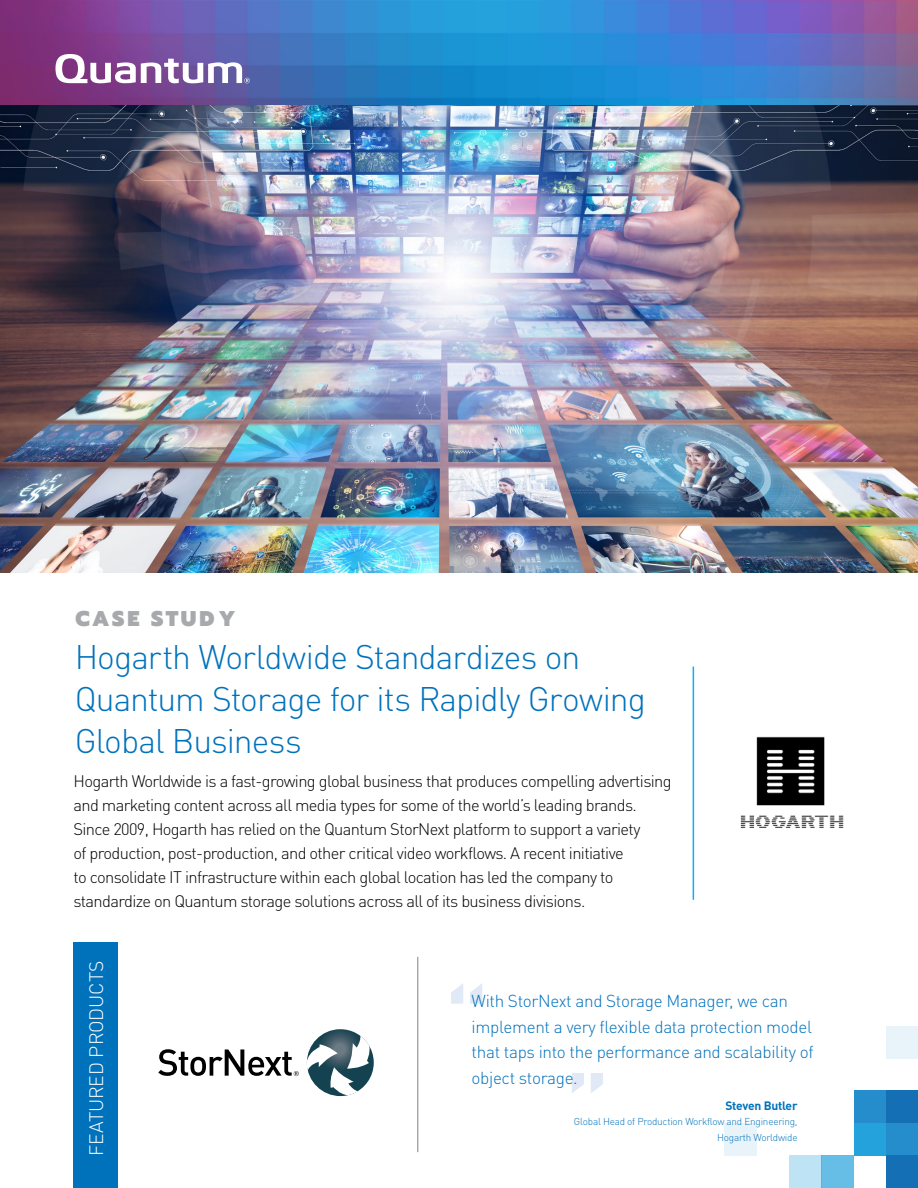
<style>
.page{position:relative;width:918px;height:1188px;background:#fff}
.page>*{position:absolute;margin:0;border:0;box-sizing:border-box;transform-origin:0 0}
.t1{font:700 90.15px "DIN Pro";color:#e1e8f6}
.t2{font:300 33.75px/42.2px "DIN Pro";letter-spacing:-.03em;color:#0072bc}
.t3{font:900 21.3px "Prompt";letter-spacing:.12em;color:#a7a9ac}
.t4{font:300 19.2px "DIN Pro";letter-spacing:-.01em;color:#fff}
.t5{font:300 17.1px/25.7px "DIN Pro";letter-spacing:-.02em;color:#0072bc}
.t6{font:300 16.5px/24px "DIN Pro";letter-spacing:-.04em;color:#000}
.t7{font:700 12.15px "DIN Pro";letter-spacing:-.02em;color:#0072bc}
.t8{font:300 9.9px/15.1px "DIN Pro";letter-spacing:-.02em;color:#0072bc;text-align:right}
</style>
<div class="page">
<img style="left:0;top:0;width:918px;height:106px">
<div style="left:73px;top:942px;width:45px;height:246px;background:#0072bc"></div>
<hr style="left:418px;top:957px;width:1px;height:195px;background:#808285">
<hr style="left:693px;top:667px;width:1px;height:233px;background:#00b6f1">
<svg style="left:56px;top:54px;width:194px;height:29px"></svg>
<img style="left:0;top:106px;width:918px;height:466px">
<img style="left:740px;top:736px;width:104px;height:92px">
<div style="left:854px;top:1091px;width:32px;height:32px;background:#258dcc"></div>
<div style="left:854px;top:1123px;width:32px;height:33px;background:#24a2dc"></div>
<div style="left:886px;top:1091px;width:32px;height:32px;background:#146fb5"></div>
<div style="left:886px;top:1123px;width:32px;height:33px;background:#258dcc"></div>
<div style="left:886px;top:1156px;width:32px;height:32px;background:#146fb5"></div>
<div style="left:822px;top:1156px;width:32px;height:32px;background:#66bee6"></div>
<div style="left:886px;top:1026px;width:32px;height:32px;background:#e9f3fa"></div>
<div style="left:789px;top:1156px;width:33px;height:32px;background:#bde3f4"></div>
<div style="left:724px;top:1123px;width:33px;height:33px;background:#e9f3fa"></div>
<svg style="left:307px;top:1029px;width:64px;height:67px"></svg>
<svg style="left:158px;top:1049px;width:141px;height:27px"></svg>
<p class="t3" style="left:76px;top:602px;width:161px">CASE STUDY</p>
<p class="t2" style="left:75px;top:633px;width:573px">Hogarth Worldwide Standardizes on<br>Quantum Storage for its Rapidly Growing<br>Global Business</p>
<p class="t6" style="left:73px;top:768px;width:600px">Hogarth Worldwide is a fast-growing global business that produces compelling advertising and marketing content across all media types for some of the world’s leading brands.<br>Since 2009, Hogarth has relied on the Quantum StorNext platform to support a variety<br>of production, post-production, and other critical video workflows. A recent initiative<br>to consolidate IT infrastructure within each global location has led the company to standardize on Quantum storage solutions across all of its business divisions.</p>
<p class="t4" style="left:81px;top:1156px;width:197px;rotate:-90deg">FEATURED PRODUCTS</p>
<p class="t1" style="left:445px;top:949px;width:45px">“</p>
<p class="t5" style="left:472px;top:986px;width:344px">With StorNext and Storage Manager, we can implement a very flexible data protection model that taps into the performance and scalability of object storage.</p>
<p class="t7" style="left:725px;top:1096px;width:74px">Steven Butler</p>
<p class="t8" style="left:574px;top:1113px;width:225px">Global Head of Production Workflow and Engineering,<br>Hogarth Worldwide</p>
<p class="t1" style="left:566px;top:1029px;width:45px">”</p>
</div>
